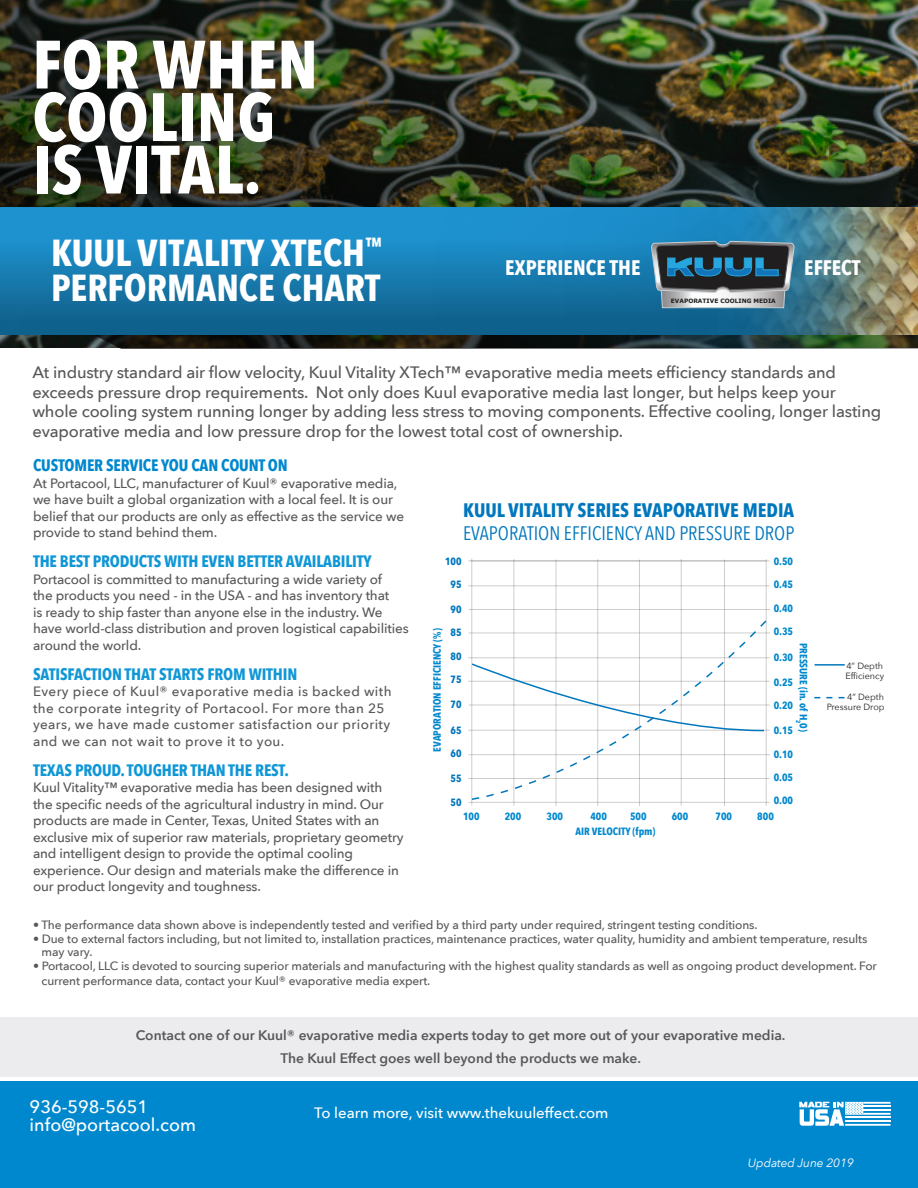
<style>
.page{position:relative;width:918px;height:1188px;background:#fff}
.page>*{position:absolute;margin:0;border:0;box-sizing:border-box;transform-origin:0 0}
.t1{font:700 67.5px/52.5px "Avenir Next Condensed";color:#fff}
.t2{font:700 37.5px "Avenir Next Condensed";color:#fff}
.t3{font:700 21.9px "Avenir Next Condensed";color:#fff}
.t4{font:700 21px "Avenir Next Condensed";color:#fff}
.t5{font:19.5px "Avenir Next Condensed";color:#0077bd}
.t6{font:700 19.5px "Avenir Next Condensed";color:#0077bd}
.t7{font:500 18px/18px "Avenir Next";color:#fff}
.t8{font:500 16.5px/19.5px "Avenir Next";letter-spacing:-.01em;color:#57585a}
.t9{font:700 16.5px "Avenir Next Condensed";letter-spacing:-.01em;color:#1097d6}
.t10{font:700 16.5px "Avenir Next Condensed";letter-spacing:-.01em;color:#0088ce}
.t11{font:500 15px "Avenir Next";color:#fff}
.t12{font:600 13.8px/23px "Avenir Next";color:#57585a;text-align:center}
.t13{font:500 13.5px/16.5px "Avenir Next";letter-spacing:-.01em;color:#57585a}
.t14{font:500 13.5px/16.5px "Avenir Next";letter-spacing:.03em;color:#57585a}
.t15{font:500 12px/13.5px "Avenir Next";letter-spacing:-.01em;color:#57585a}
.t16{font:italic 12px "Avenir Next";letter-spacing:-.01em;color:#fff}
.t17{font:700 10.5px/23.1px "Avenir Next Condensed";color:#0088ce}
.t18{font:700 10.5px/23.1px "Avenir Next Condensed";color:#0077bd}
.t19{font:9px "Avenir Next";color:#231f20}
.t20{font:700 5.85px "Verdana";color:#211e1e}
</style>
<div class="page">
<img style="left:0;top:0;width:918px;height:349px">
<div style="left:0;top:208px;width:854px;height:127px;background:linear-gradient(to bottom,#219bdd,#0f5e87)"></div>
<img style="left:564px;top:148px;width:354px;height:20px">
<img style="left:431px;top:168px;width:487px;height:181px">
<div style="left:0;top:1018px;width:918px;height:59px;background:#ececee"></div>
<div style="left:0;top:1081px;width:918px;height:107px;background:#0088ce"></div>
<svg style="left:799px;top:1102px;width:92px;height:24px"></svg>
<hr style="left:468px;top:561px;width:302px;height:1px;background:#57585a">
<hr style="left:815px;top:664px;width:30px;height:2px;background:#0077bd">
<svg style="left:814px;top:697px;width:31px;height:1px"></svg>
<hr style="left:468px;top:585px;width:302px;height:1px;background:#57585a">
<hr style="left:469px;top:609px;width:301px;height:1px;background:#57585a">
<hr style="left:469px;top:633px;width:301px;height:1px;background:#57585a">
<hr style="left:468px;top:657px;width:302px;height:1px;background:#57585a">
<hr style="left:468px;top:681px;width:302px;height:1px;background:#57585a">
<hr style="left:469px;top:705px;width:301px;height:1px;background:#57585a">
<hr style="left:468px;top:730px;width:302px;height:1px;background:#57585a">
<hr style="left:469px;top:754px;width:301px;height:1px;background:#57585a">
<hr style="left:468px;top:778px;width:302px;height:1px;background:#57585a">
<hr style="left:468px;top:802px;width:302px;height:1px;background:#57585a">
<hr style="left:471px;top:559px;width:1px;height:246px;background:#57585a">
<hr style="left:556px;top:560px;width:1px;height:246px;background:#57585a">
<hr style="left:597px;top:559px;width:1px;height:247px;background:#57585a">
<hr style="left:639px;top:560px;width:1px;height:246px;background:#57585a">
<hr style="left:681px;top:559px;width:1px;height:247px;background:#57585a">
<hr style="left:724px;top:560px;width:1px;height:246px;background:#57585a">
<hr style="left:766px;top:559px;width:1px;height:247px;background:#57585a">
<hr style="left:514px;top:559px;width:1px;height:247px;background:#57585a">
<svg style="left:470px;top:619px;width:298px;height:182px"></svg>
<h1 class="t1" style="left:32px;top:44px;width:287px">FOR WHEN<br>COOLING<br>IS VITAL.</h1>
<h3 class="t3" style="left:365px;top:236px;width:18px">™</h3>
<h2 class="t2" style="left:51px;top:272px;width:331px">PERFORMANCE CHART</h2>
<h2 class="t2" style="left:51px;top:236px;width:316px">KUUL VITALITY XTECH</h2>
<h3 class="t4" style="left:505px;top:258px;width:137px">EXPERIENCE THE</h3>
<h3 class="t4" style="left:804px;top:258px;width:58px">EFFECT</h3>
<p class="t20" style="left:671px;top:297px;width:107px">EVAPORATIVE COOLING MEDIA</p>
<p class="t8" style="left:32px;top:362px;width:850px">At industry standard air flow velocity, Kuul Vitality XTech™ evaporative media meets efficiency standards and exceeds pressure drop requirements. Not only does Kuul evaporative media last longer, but helps keep your whole cooling system running longer by adding less stress to moving components. Effective cooling, longer lasting evaporative media and low pressure drop for the lowest total cost of ownership.</p>
<p class="t10" style="left:33px;top:458px;width:256px">CUSTOMER SERVICE YOU CAN COUNT ON</p>
<p class="t13" style="left:33px;top:474px;width:373px">At Portacool, LLC, manufacturer of Kuul® evaporative media, we have built a global organization with a local feel. It is our belief that our products are only as effective as the service we provide to stand behind them.</p>
<p class="t9" style="left:33px;top:554px;width:340px">THE BEST PRODUCTS WITH EVEN BETTER AVAILABILITY</p>
<p class="t13" style="left:33px;top:570px;width:377px">Portacool is committed to manufacturing a wide variety of<br>the products you need - in the USA - and has inventory that<br>is ready to ship faster than anyone else in the industry. We have world-class distribution and proven logistical capabilities around the world.</p>
<p class="t9" style="left:33px;top:667px;width:266px">SATISFACTION THAT STARTS FROM WITHIN</p>
<p class="t14" style="left:33px;top:683px;width:360px">Every piece of Kuul® evaporative media is backed with the corporate integrity of Portacool. For more than 25 years, we have made customer satisfaction our priority and we can not wait to prove it to you.</p>
<p class="t9" style="left:33px;top:763px;width:257px">TEXAS PROUD. TOUGHER THAN THE REST.</p>
<p class="t13" style="left:33px;top:779px;width:372px">Kuul Vitality™ evaporative media has been designed with the specific needs of the agricultural industry in mind. Our products are made in Center, Texas, United States with an exclusive mix of superior raw materials, proprietary geometry and intelligent design to provide the optimal cooling experience. Our design and materials make the difference in our product longevity and toughness.</p>
<h3 class="t6" style="left:463px;top:502px;width:332px">KUUL VITALITY SERIES EVAPORATIVE MEDIA</h3>
<h3 class="t5" style="left:463px;top:522px;width:333px">EVAPORATION EFFICIENCY AND PRESSURE DROP</h3>
<p class="t18" style="left:445px;top:551px;width:18px;text-align:center">100<br>95</p>
<p class="t18" style="left:451px;top:599px;width:13px">90</p>
<p class="t18" style="left:451px;top:622px;width:13px">85</p>
<p class="t18" style="left:451px;top:646px;width:13px">80<br>75</p>
<p class="t18" style="left:451px;top:694px;width:13px">70</p>
<p class="t18" style="left:451px;top:720px;width:13px">65<br>60</p>
<p class="t18" style="left:451px;top:767px;width:13px">55</p>
<p class="t18" style="left:451px;top:792px;width:13px">50</p>
<p class="t17" style="left:427px;top:752px;width:125px;rotate:-90deg">EVAPORATION EFFICIENCY (%)</p>
<p class="t17" style="left:774px;top:550px;width:21px">0.50<br>0.45</p>
<p class="t17" style="left:774px;top:598px;width:21px">0.40</p>
<p class="t17" style="left:774px;top:621px;width:21px">0.35</p>
<p class="t17" style="left:774px;top:646px;width:21px">0.30</p>
<p class="t17" style="left:774px;top:671px;width:21px">0.25</p>
<p class="t17" style="left:774px;top:695px;width:21px">0.20</p>
<p class="t17" style="left:774px;top:719px;width:21px">0.15</p>
<p class="t17" style="left:774px;top:744px;width:21px;text-align:justify">0.10<br>0.05<br>0.00</p>
<p class="t17" style="left:814px;top:643px;width:91px;rotate:90deg">PRESSURE (in. of H<sub>2</sub>0)</p>
<p class="t17" style="left:463px;top:805px;width:18px">100</p>
<p class="t17" style="left:505px;top:805px;width:18px">200</p>
<p class="t17" style="left:547px;top:805px;width:18px">300</p>
<p class="t17" style="left:590px;top:805px;width:18px">400</p>
<p class="t17" style="left:630px;top:805px;width:18px">500</p>
<p class="t17" style="left:672px;top:805px;width:18px">600</p>
<p class="t17" style="left:716px;top:805px;width:18px">700</p>
<p class="t17" style="left:757px;top:805px;width:18px">800</p>
<p class="t17" style="left:576px;top:820px;width:82px">AIR VELOCITY (fpm)</p>
<p class="t19" style="left:846px;top:662px;width:38px">4” Depth</p>
<p class="t19" style="left:847px;top:693px;width:38px">4” Depth</p>
<p class="t19" style="left:845px;top:668px;width:40px">Efficiency</p>
<p class="t19" style="left:827px;top:703px;width:59px">Pressure Drop</p>
<p class="t15" style="left:33px;top:918px;width:726px">• The performance data shown above is independently tested and verified by a third party under required, stringent testing conditions.</p>
<p class="t15" style="left:42px;top:931px;width:827px;text-indent:-9px">• Due to external factors including, but not limited to, installation practices, maintenance practices, water quality, humidity and ambient temperature, results may vary.</p>
<p class="t15" style="left:42px;top:957px;width:837px;line-height:15px;text-indent:-9px">• Portacool, LLC is devoted to sourcing superior materials and manufacturing with the highest quality standards as well as ongoing product development. For current performance data, contact your Kuul® evaporative media expert.</p>
<p class="t12" style="left:136px;top:1025px;width:651px">Contact one of our Kuul® evaporative media experts today to get more out of your evaporative media.<br>The Kuul Effect goes well beyond the products we make.</p>
<h3 class="t7" style="left:30px;top:1098px;width:168px">936-598-5651 info@portacool.com</h3>
<p class="t11" style="left:314px;top:1100px;width:296px">To learn more, visit www.thekuuleffect.com</p>
<p class="t16" style="left:748px;top:1158px;width:107px">Updated June 2019</p>
</div>
